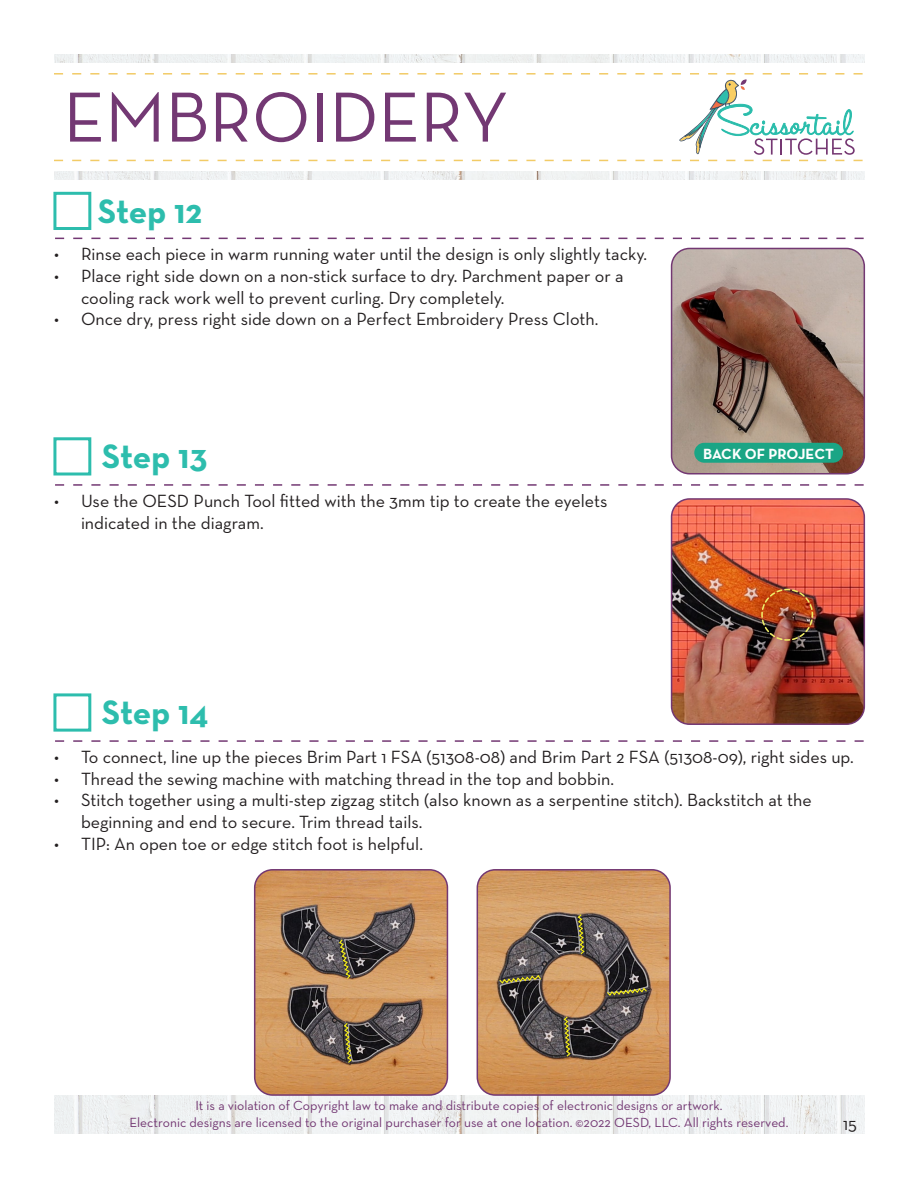
<style>
.page{position:relative;width:918px;height:1188px;background:#fff}
.page>*{position:absolute;margin:0;border:0;box-sizing:border-box;transform-origin:0 0}
.t1{font:72px "Neutra Text";color:#733873}
.t2{font:700 34.5px "Neutra Text";letter-spacing:-.005em;color:#2dbdad}
.t3{font:18px/21.6px "Neutra Text";color:#231f20}
.t4{font:700 15px "Neutra Text";color:#fff}
.t5{font:13.5px "Neutra Text";color:#733873}
</style>
<div class="page">
<img style="left:54px;top:1096px;width:810px;height:38px">
<img style="left:54px;top:54px;width:810px;height:126px">
<div style="left:29px;top:63px;width:863px;height:108px;background:#fff"></div>
<svg style="left:54px;top:73px;width:809px;height:88px"></svg>
<svg style="left:55px;top:238px;width:809px;height:1px"></svg>
<img style="left:672px;top:248px;width:192px;height:226px">
<div style="left:671px;top:248px;width:194px;height:226px;border:2px solid #733873;border-radius:18px"></div>
<svg style="left:55px;top:484px;width:809px;height:2px"></svg>
<img style="left:672px;top:501px;width:192px;height:223px">
<div style="left:671px;top:498px;width:194px;height:227px;border:2px solid #733873;border-radius:18px"></div>
<svg style="left:55px;top:740px;width:809px;height:2px"></svg>
<img style="left:477px;top:870px;width:191px;height:225px">
<div style="left:477px;top:869px;width:194px;height:227px;border:2px solid #733873;border-radius:18px"></div>
<img style="left:255px;top:870px;width:192px;height:223px">
<div style="left:254px;top:869px;width:194px;height:227px;border:2px solid #733873;border-radius:18px"></div>
<div style="left:694px;top:443px;width:149px;height:20px;background:#1aa585;border-radius:10px"></div>
<div style="left:53px;top:192px;width:38px;height:38px;border:3px solid #2dbdad"></div>
<div style="left:53px;top:437px;width:38px;height:39px;border:3px solid #2dbdad"></div>
<div style="left:53px;top:693px;width:38px;height:39px;border:3px solid #2dbdad"></div>
<img style="left:760px;top:588px;width:54px;height:54px">
<svg style="left:577px;top:913px;width:9px;height:42px"></svg>
<svg style="left:606px;top:987px;width:42px;height:10px"></svg>
<svg style="left:563px;top:1015px;width:9px;height:43px"></svg>
<svg style="left:498px;top:974px;width:44px;height:11px"></svg>
<svg style="left:338px;top:938px;width:14px;height:42px"></svg>
<svg style="left:343px;top:1022px;width:10px;height:42px"></svg>
<p class="t1" style="left:63px;top:73px;width:447px">EMBROIDERY</p>
<p class="t2" style="left:98px;top:189px;width:106px">Step 12</p>
<p class="t3" style="left:54px;top:243px;width:595px">• Rinse each piece in warm running water until the design is only slightly tacky.</p>
<p class="t3" style="left:81px;top:265px;width:544px;text-indent:-27px">• Place right side down on a non-stick surface to dry. Parchment paper or a cooling rack work well to prevent curling. Dry completely.</p>
<p class="t3" style="left:54px;top:308px;width:546px">• Once dry, press right side down on a Perfect Embroidery Press Cloth.</p>
<p class="t2" style="left:102px;top:435px;width:107px">Step 13</p>
<p class="t3" style="left:81px;top:490px;width:528px;text-indent:-27px">• Use the OESD Punch Tool fitted with the 3mm tip to create the eyelets indicated in the diagram.</p>
<p class="t4" style="left:703px;top:444px;width:132px">BACK OF PROJECT</p>
<p class="t2" style="left:102px;top:691px;width:108px">Step 14</p>
<p class="t3" style="left:54px;top:746px;width:801px">• To connect, line up the pieces Brim Part 1 FSA (51308-08) and Brim Part 2 FSA (51308-09), right sides up.</p>
<p class="t3" style="left:54px;top:767px;width:562px">• Thread the sewing machine with matching thread in the top and bobbin.</p>
<p class="t3" style="left:81px;top:789px;width:732px;text-indent:-27px">• Stitch together using a multi-step zigzag stitch (also known as a serpentine stitch). Backstitch at the beginning and end to secure. Trim thread tails.</p>
<p class="t3" style="left:54px;top:832px;width:370px">• TIP: An open toe or edge stitch foot is helpful.</p>
<p class="t5" style="left:195px;top:1098px;width:529px">It is a violation of Copyright law to make and distribute copies of electronic designs or artwork.</p>
<p class="t5" style="left:130px;top:1114px;width:660px">Electronic designs are licensed to the original purchaser for use at one location. ©2022 OESD, LLC. All rights reserved.</p>
<p class="t3" style="left:843px;top:1113px;width:15px">15</p>
</div>
